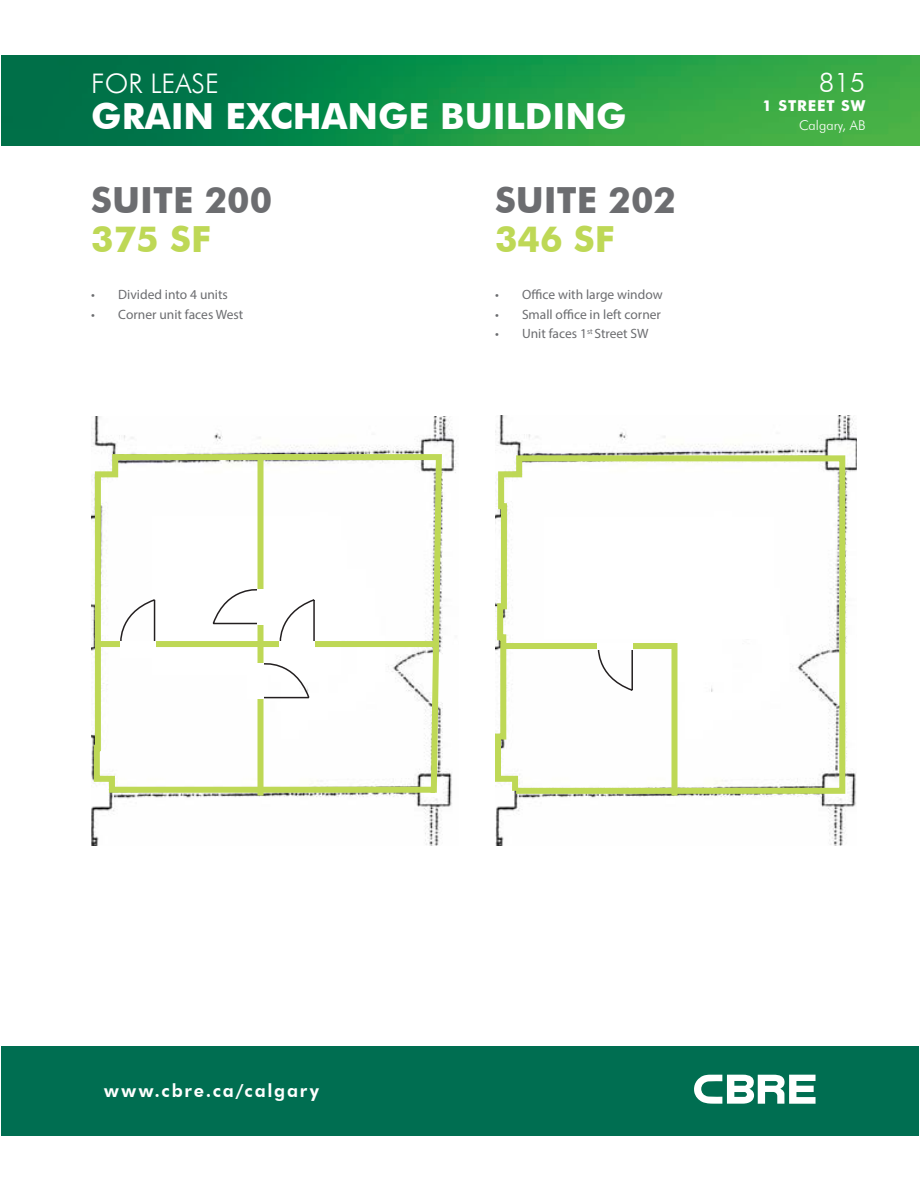
<style>
.page{position:relative;width:921px;height:1191px;background:#fff}
.page>*{position:absolute;margin:0;border:0;box-sizing:border-box;transform-origin:0 0}
.t1{font:700 36px "Futura BT";color:#fff}
.Heading{font:700 36px "Futura BT";color:#6c6d70}
.Heading-2{font:700 36px "Futura BT";color:#bed856}
.t2{font:300 27px "Futura BT";color:#fff}
.t3{font:800 18px "Futura BT";letter-spacing:.105em;color:#fff}
.t4{font:700 15px "Futura BT";letter-spacing:.06em;color:#fff}
.t5{font:13.5px "Myriad Pro";color:#6c6d70}
.t6{font:300 13.5px "Futura BT";color:#fff}
</style>
<div class="page">
<img style="left:2px;top:56px;width:918px;height:89px">
<div style="left:2px;top:1046px;width:918px;height:90px;background:#006e51"></div>
<svg style="left:694px;top:1075px;width:122px;height:29px"></svg>
<img style="left:496px;top:416px;width:360px;height:430px">
<svg style="left:495px;top:452px;width:353px;height:345px"></svg>
<div style="left:544px;top:517px;width:230px;height:122px;background:#fff"></div>
<img style="left:91px;top:416px;width:365px;height:430px">
<svg style="left:91px;top:451px;width:354px;height:348px"></svg>
<div style="left:152px;top:516px;width:189px;height:159px;background:#fff"></div>
<div style="left:98px;top:641px;width:337px;height:6px;background:#bed856"></div>
<div style="left:258px;top:457px;width:6px;height:339px;background:#bed856"></div>
<div style="left:331px;top:623px;width:43px;height:17px;background:#fff"></div>
<svg style="left:261px;top:659px;width:50px;height:41px"></svg>
<svg style="left:116px;top:598px;width:40px;height:50px"></svg>
<div style="left:120px;top:641px;width:35px;height:17px;background:#fff"></div>
<svg style="left:279px;top:599px;width:36px;height:42px"></svg>
<div style="left:279px;top:641px;width:36px;height:17px;background:#fff"></div>
<div style="left:247px;top:663px;width:17px;height:35px;background:#fff"></div>
<svg style="left:212px;top:585px;width:49px;height:40px"></svg>
<div style="left:258px;top:589px;width:16px;height:35px;background:#fff"></div>
<div style="left:502px;top:643px;width:173px;height:6px;background:#bed856"></div>
<div style="left:672px;top:643px;width:6px;height:153px;background:#bed856"></div>
<svg style="left:594px;top:642px;width:40px;height:50px"></svg>
<div style="left:598px;top:643px;width:35px;height:7px;background:#fff"></div>
<h2 class="t2" style="left:91px;top:67px;width:129px">FOR LEASE</h2>
<h1 class="t1" style="left:91px;top:94px;width:537px">GRAIN EXCHANGE BUILDING</h1>
<p class="Heading" style="left:91px;top:179px;width:183px">SUITE 200</p>
<p class="Heading-2" style="left:91px;top:218px;width:121px">375 SF</p>
<p class="t5" style="left:91px;top:286px;width:138px">• Divided into 4 units</p>
<p class="t5" style="left:91px;top:306px;width:153px">• Corner unit faces West</p>
<p class="Heading" style="left:495px;top:179px;width:183px">SUITE 202</p>
<p class="Heading-2" style="left:495px;top:218px;width:121px">346 SF</p>
<p class="t5" style="left:495px;top:286px;width:169px">• Office with large window</p>
<p class="t5" style="left:495px;top:306px;width:168px">• Small office in left corner</p>
<p class="t5" style="left:495px;top:325px;width:155px">• Unit faces 1<sup>st</sup> Street SW</p>
<h2 class="t2" style="left:819px;top:66px;width:48px">815</h2>
<p class="t4" style="left:763px;top:97px;width:104px">1 STREET SW</p>
<p class="t6" style="left:799px;top:117px;width:68px">Calgary, AB</p>
<h3 class="t3" style="left:104px;top:1080px;width:217px">www.cbre.ca/calgary</h3>
</div>
